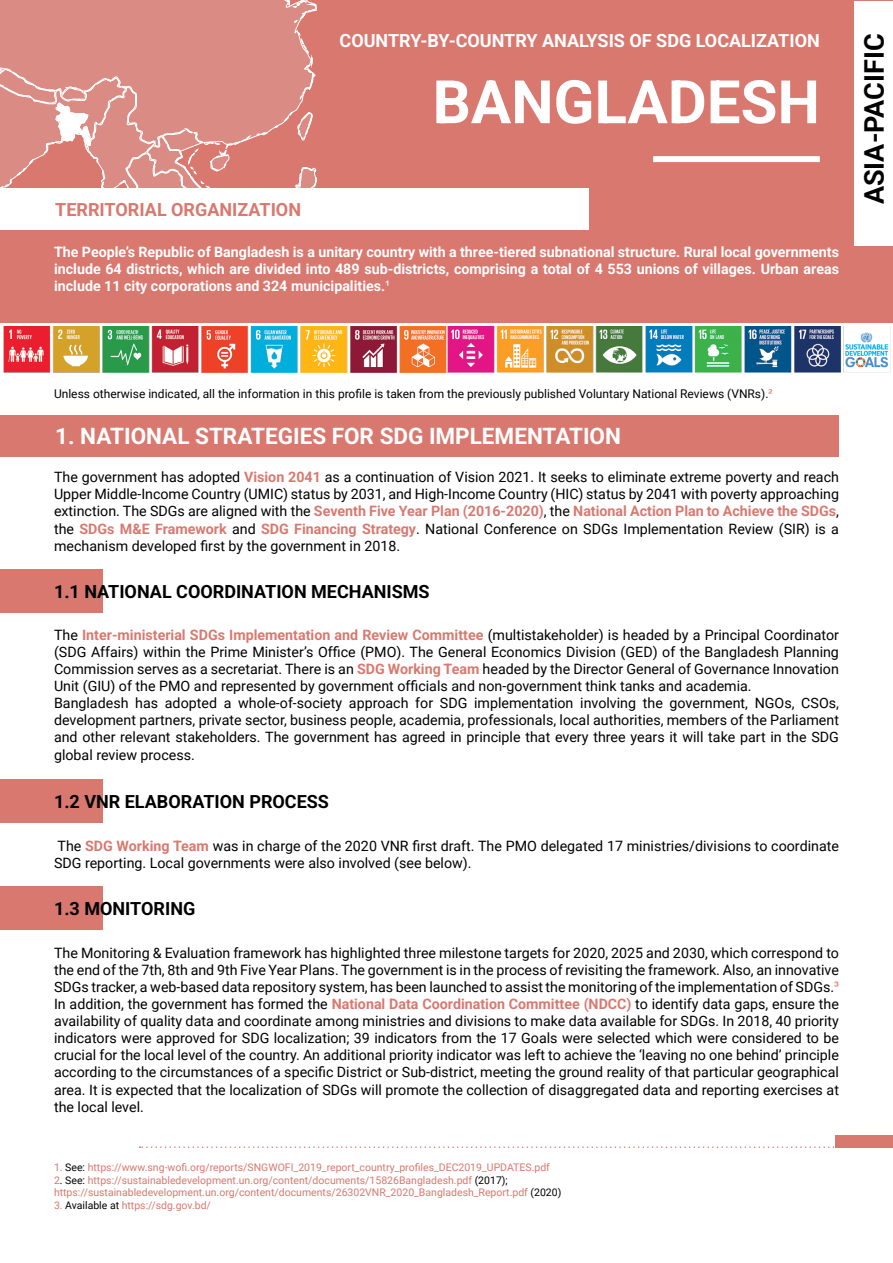
<style>
.page{position:relative;width:893px;height:1263px;background:#fff}
.page>*{position:absolute;margin:0;border:0;box-sizing:border-box;transform-origin:0 0}
.t1{font:700 60px "Roboto";color:#fff}
.t2{font:700 27px "Roboto";color:#000}
.t3{font:700 22.5px "Roboto";color:#fff}
.t4{font:700 18px "Roboto";color:#000}
.t5{font:700 18px "Roboto";color:#fff}
.t6{font:700 18px "Roboto";color:#d9786f}
.t7{font:14.25px/17.1px "Roboto";color:#000;text-align:justify}
.t8{font:700 14.25px/17.1px "Roboto";color:#fff;text-align:justify}
.t9{font:12px "Roboto";color:#000}
.t10{font:10.5px "Roboto";color:#d9786f}
.s1{font-family:"Arial";font-weight:400}
.s2{font-family:"Arial";color:#d9786f}
.s3{font-weight:700;color:#d9786f}
.s4{color:#000}
</style>
<div class="page">
<div style="left:0;top:415px;width:839px;height:42px;background:#d9786f"></div>
<svg style="left:140px;top:1146px;width:696px;height:2px"></svg>
<div style="left:836px;top:1135px;width:57px;height:13px;background:#d9786f"></div>
<div style="left:0;top:0;width:893px;height:323px;background:#d9786f"></div>
<img style="left:3px;top:326px;width:443px;height:46px">
<img style="left:446px;top:326px;width:445px;height:46px">
<div style="left:855px;top:1px;width:38px;height:245px;background:#fff"></div>
<div style="left:653px;top:156px;width:167px;height:6px;background:#fff"></div>
<div style="left:0;top:570px;width:102px;height:43px;background:#d9786f"></div>
<div style="left:0;top:780px;width:102px;height:43px;background:#d9786f"></div>
<div style="left:0;top:886px;width:102px;height:44px;background:#d9786f"></div>
<div style="left:0;top:0;width:316px;height:133px;background:#da8c84"></div>
<svg style="left:284px;top:110px;width:29px;height:31px"></svg>
<svg style="left:295px;top:167px;width:22px;height:21px"></svg>
<svg style="left:282px;top:0;width:35px;height:23px"></svg>
<svg style="left:297px;top:32px;width:17px;height:69px"></svg>
<svg style="left:0;top:23px;width:268px;height:165px;background:#dc9089"></svg>
<div style="left:0;top:188px;width:589px;height:42px;background:#fff"></div>
<p class="t6" style="left:55px;top:197px;width:247px">TERRITORIAL ORGANIZATION</p>
<p class="t5" style="left:340px;top:28px;width:482px">COUNTRY-BY-COUNTRY ANALYSIS OF SDG LOCALIZATION</p>
<p class="t2" style="left:855px;top:204px;width:172px;rotate:-90deg">ASIA-PACIFIC</p>
<p class="t1" style="left:433px;top:60px;width:389px">BANGLADESH</p>
<p class="t8" style="left:54px;top:243px;width:786px">The People’s Republic of Bangladesh is a unitary country with a three-tiered subnational structure. Rural local governments include 64 districts, which are divided into 489 sub-districts, comprising a total of 4 553 unions of villages. Urban areas include 11 city corporations and 324 municipalities.<span class="s1">¹</span></p>
<p class="t9" style="left:54px;top:385px;width:720px">Unless otherwise indicated, all the information in this profile is taken from the previously published Voluntary National Reviews (VNRs).<span class="s2">²</span></p>
<p class="t3" style="left:55px;top:421px;width:567px">1. NATIONAL STRATEGIES FOR SDG IMPLEMENTATION</p>
<p class="t7" style="left:54px;top:468px;width:786px">The government has adopted <span class="s3">Vision 2041</span> as a continuation of Vision 2021. It seeks to eliminate extreme poverty and reach Upper Middle-Income Country (UMIC) status by 2031, and High-Income Country (HIC) status by 2041 with poverty approaching extinction. The SDGs are aligned with the <span class="s3">Seventh Five Year Plan (2016-2020)</span>, the <span class="s3">National Action Plan to Achieve the SDGs</span>, the <span class="s3">SDGs M&amp;E Framework</span> and <span class="s3">SDG Financing Strategy</span>. National Conference on SDGs Implementation Review (SIR) is a mechanism developed first by the government in 2018.</p>
<p class="t4" style="left:54px;top:579px;width:377px">1.1 NATIONAL COORDINATION MECHANISMS</p>
<p class="t7" style="left:54px;top:626px;width:786px">The <span class="s3">Inter-ministerial SDGs Implementation and Review Committee</span> (multistakeholder) is headed by a Principal Coordinator (SDG Affairs) within the Prime Minister’s Office (PMO). The General Economics Division (GED) of the Bangladesh Planning Commission serves as a secretariat. There is an <span class="s3">SDG Working Team</span> headed by the Director General of Governance Innovation Unit (GIU) of the PMO and represented by government officials and non-government think tanks and academia.</p>
<p class="t7" style="left:54px;top:694px;width:786px">Bangladesh has adopted a whole-of-society approach for SDG implementation involving the government, NGOs, CSOs, development partners, private sector, business people, academia, professionals, local authorities, members of the Parliament and other relevant stakeholders. The government has agreed in principle that every three years it will take part in the SDG global review process.</p>
<p class="t4" style="left:54px;top:789px;width:277px">1.2 VNR ELABORATION PROCESS</p>
<p class="t7" style="left:54px;top:837px;width:786px">The <span class="s3">SDG Working Team</span> was in charge of the 2020 VNR first draft. The PMO delegated 17 ministries/divisions to coordinate<br>SDG reporting. Local governments were also involved (see below).</p>
<p class="t4" style="left:54px;top:896px;width:143px">1.3 MONITORING</p>
<p class="t7" style="left:54px;top:943px;width:786px">The Monitoring &amp; Evaluation framework has highlighted three milestone targets for 2020, 2025 and 2030, which correspond to the end of the 7th, 8th and 9th Five Year Plans. The government is in the process of revisiting the framework. Also, an innovative SDGs tracker, a web-based data repository system, has been launched to assist the monitoring of the implementation of SDGs.<span class="s2">³<br></span>In addition, the government has formed the <span class="s3">National Data Coordination Committee (NDCC)</span> to identify data gaps, ensure the availability of quality data and coordinate among ministries and divisions to make data available for SDGs. In 2018, 40 priority indicators were approved for SDG localization; 39 indicators from the 17 Goals were selected which were considered to be crucial for the local level of the country. An additional priority indicator was left to achieve the ‘leaving no one behind’ principle according to the circumstances of a specific District or Sub-district, meeting the ground reality of that particular geographical area. It is expected that the localization of SDGs will promote the collection of disaggregated data and reporting exercises at the local level.</p>
<p class="t10" style="left:54px;top:1160px;width:497px">1. <span class="s4">See:</span> https://www.sng-wofi.org/reports/SNGWOFI_2019_report_country_profiles_DEC2019_UPDATES.pdf</p>
<p class="t10" style="left:54px;top:1173px;width:455px">2<span class="s4">. See:</span> https://sustainabledevelopment.un.org/content/documents/15826Bangladesh.pdf <span class="s4">(2017);</span></p>
<p class="t10" style="left:54px;top:1185px;width:509px">https://sustainabledevelopment.un.org/content/documents/26302VNR_2020_Bangladesh_Report.pdf <span class="s4">(2020)</span></p>
<p class="t10" style="left:54px;top:1198px;width:158px">3. <span class="s4">Available at</span> https://sdg.gov.bd/</p>
</div>
